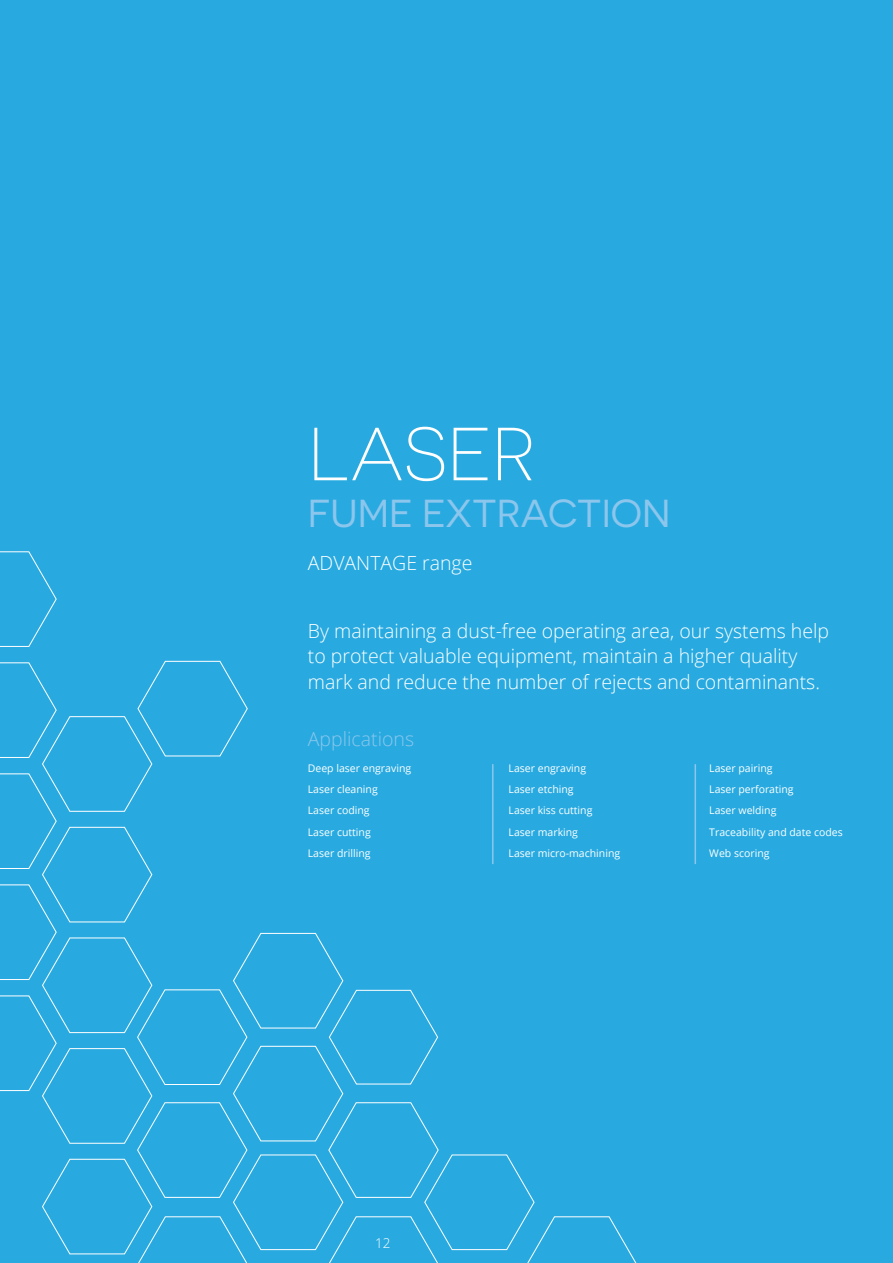
<style>
.page{position:relative;width:893px;height:1263px;background:#28aae1}
.page>*{position:absolute;margin:0;border:0;box-sizing:border-box;transform-origin:0 0}
.t1{font:300 75px "Novecentosanswide";color:#fff}
.t2{font:39px "Novecentosanswide";color:#8cc6ec}
.t3{font:300 19.5px/25.5px "Open Sans";color:#fff}
.t4{font:300 19.5px "Open Sans";color:#8cc6ec}
.t5{font:300 13.5px "Open Sans";color:#fff}
.t6{font:10.5px/21.1px "Open Sans";color:#fff}
</style>
<div class="page">
<svg style="left:0;top:551px;width:57px;height:96px"></svg>
<svg style="left:0;top:660px;width:637px;height:603px"></svg>
<hr style="left:492px;top:764px;width:2px;height:100px;background:#8cc6ec">
<hr style="left:694px;top:764px;width:2px;height:100px;background:#8cc6ec">
<hr style="left:892px;top:282px;width:1px;height:380px;background:#000">
<h1 class="t1" style="left:308px;top:411px;width:229px">LASER</h1>
<h2 class="t2" style="left:308px;top:491px;width:364px">FUME EXTRACTION</h2>
<h3 class="t3" style="left:308px;top:549px;width:166px">ADVANTAGE range</h3>
<h3 class="t3" style="left:308px;top:617px;width:523px">By maintaining a dust-free operating area, our systems help to protect valuable equipment, maintain a higher quality mark and reduce the number of rejects and contaminants.</h3>
<h3 class="t4" style="left:308px;top:725px;width:108px">Applications</h3>
<p class="t6" style="left:308px;top:757px;width:105px">Deep laser engraving<br>Laser cleaning<br>Laser coding<br>Laser cutting<br>Laser drilling</p>
<p class="t6" style="left:509px;top:757px;width:113px">Laser engraving<br>Laser etching<br>Laser kiss cutting<br>Laser marking<br>Laser micro-machining</p>
<p class="t6" style="left:709px;top:757px;width:135px">Laser pairing<br>Laser perforating<br>Laser welding<br>Traceability and date codes<br>Web scoring</p>
<p class="t5" style="left:375px;top:1234px;width:17px">12</p>
</div>
